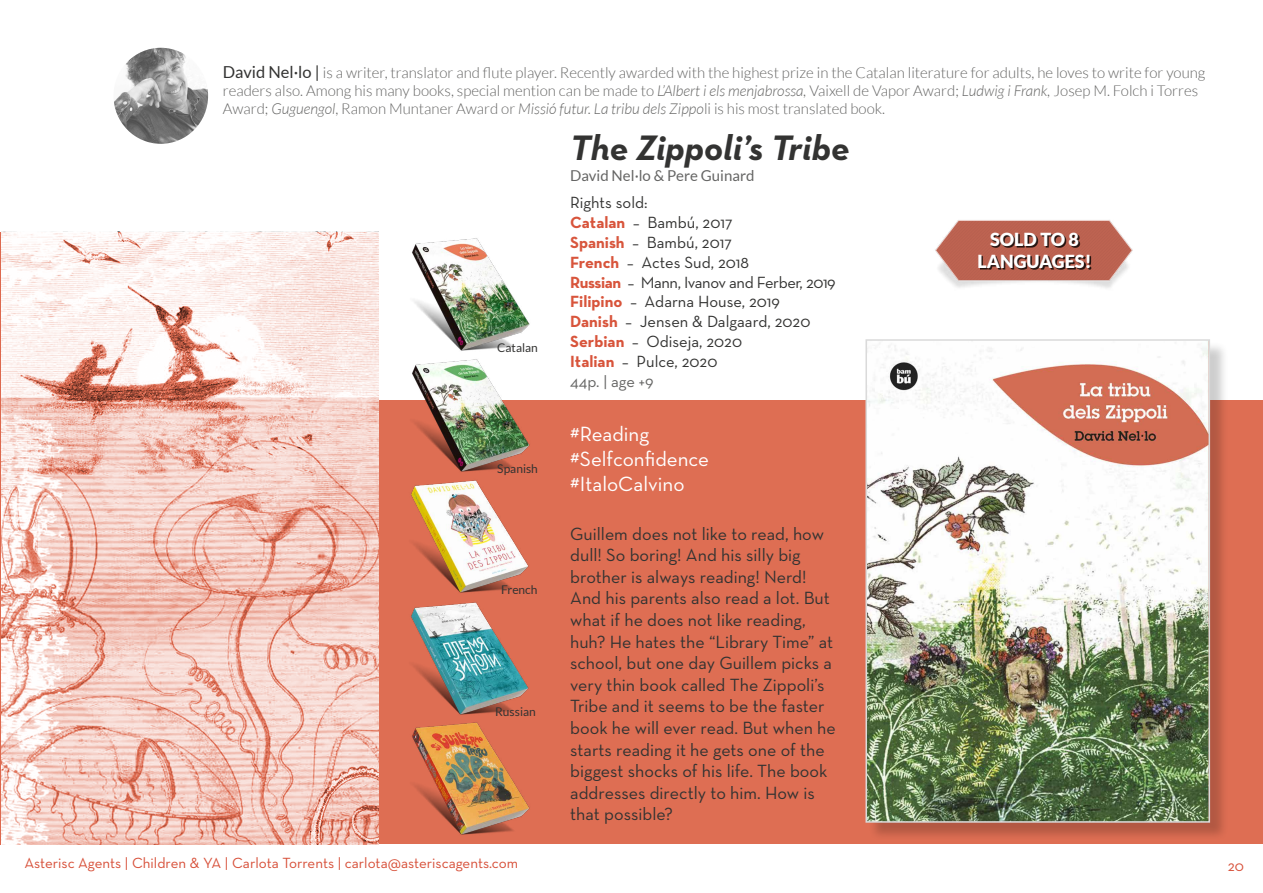
<style>
.page{position:relative;width:1263px;height:893px;background:#fff}
.page>*{position:absolute;margin:0;border:0;box-sizing:border-box;transform-origin:0 0}
.t1{font:italic 700 36px "Neutra Text";color:#333332}
.t2{font:21px/25.2px "Neutra Text";color:#fff}
.t3{font:18px/21.6px "Neutra Text";color:#333332}
.t4{font:900 18px/21.6px "Lato";color:#fff;text-align:center}
.t5{font:16.5px/19.8px "Neutra Text";color:#333332}
.t6{font:300 15px/18px "Lato";color:#656564}
.t7{font:15px "Neutra Text";color:#d74f38}
.t8{font:15px "Lato";color:#656564}
.t9{font:12px "Lato";color:#333332}
.s1{font-weight:400;font-size:16.5px;color:#333332}
.s2{font-style:italic}
.s3{font-weight:700;color:#d8543b}
.s4{font-weight:700;color:#d8563d}
.s5{color:#656564}
</style>
<div class="page">
<div style="left:363px;top:401px;width:900px;height:443px;background:#de6e53"></div>
<img style="left:1px;top:232px;width:378px;height:612px">
<div style="left:868px;top:341px;width:360px;height:501px;background:#000;opacity:.2"></div>
<img style="left:868px;top:342px;width:339px;height:478px">
<div style="left:865px;top:339px;width:345px;height:484px;border:2px solid #dadada"></div>
<img style="left:114px;top:48px;width:94px;height:96px">
<img style="left:935px;top:220px;width:198px;height:68px">
<div style="left:980px;top:234px;width:111px;height:35px;background:#000;opacity:.8"></div>
<img style="left:411px;top:480px;width:118px;height:113px">
<img style="left:411px;top:602px;width:118px;height:112px">
<img style="left:412px;top:714px;width:118px;height:121px">
<img style="left:401px;top:359px;width:135px;height:113px">
<img style="left:412px;top:238px;width:118px;height:113px">
<p class="t6" style="left:223px;top:64px;width:984px"><span class="s1">David Nel·lo |</span> is a writer, translator and flute player. Recently awarded with the highest prize in the Catalan literature for adults, he loves to write for young readers also. Among his many books, special mention can be made to <span class="s2">L’Albert i els menjabrossa,</span> Vaixell de Vapor Award; <span class="s2">Ludwig i Frank,</span> Josep M. Folch i Torres<br>Award; <span class="s2">Guguengol</span>, Ramon Muntaner Award or <span class="s2">Missió futur. La tribu dels Zippo</span>li is his most translated book.</p>
<h1 class="t1" style="left:570px;top:126px;width:281px">The Zippoli’s Tribe</h1>
<p class="t8" style="left:570px;top:168px;width:186px">David Nel·lo &amp; Pere Guinard</p>
<p class="t5" style="left:570px;top:193px;width:267px">Rights sold:<br><span class="s3">Catalan</span> – Bambú, 2017<br><span class="s4">Spanish</span> – Bambú, 2017<br><span class="s3">French</span> – Actes Sud, 2018<br><span class="s3">Russian</span> – Mann, Ivanov and Ferber, 2019<br><span class="s3">Filipino</span> – Adarna House, 2019<br><span class="s3">Danish</span> – Jensen &amp; Dalgaard, 2020<br><span class="s3">Serbian</span> – Odiseja, 2020<br><span class="s3">Italian</span> – Pulce, 2020<br><span class="s5">44p. | age +9</span></p>
<p class="t4" style="left:977px;top:228px;width:115px">SOLD TO 8<br>LANGUAGES!</p>
<p class="t9" style="left:497px;top:341px;width:42px">Catalan</p>
<p class="t9" style="left:497px;top:462px;width:42px">Spanish</p>
<p class="t9" style="left:501px;top:583px;width:38px">French</p>
<p class="t9" style="left:495px;top:705px;width:42px">Russian</p>
<p class="t2" style="left:570px;top:421px;width:140px">#Reading #Selfconfidence #ItaloCalvino</p>
<p class="t3" style="left:570px;top:522px;width:267px">Guillem does not like to read, how dull! So boring! And his silly big brother is always reading! Nerd!<br>And his parents also read a lot. But what if he does not like reading, huh? He hates the “Library Time” at school, but one day Guillem picks a very thin book called The Zippoli’s<br>Tribe and it seems to be the faster book he will ever read. But when he starts reading it he gets one of the biggest shocks of his life. The book addresses directly to him. How is that possible?</p>
<p class="t7" style="left:25px;top:854px;width:495px">Asterisc Agents | Children &amp; YA | Carlota Torrents | carlota@asteriscagents.com</p>
<p class="t7" style="left:1228px;top:857px;width:18px">20</p>
</div>
